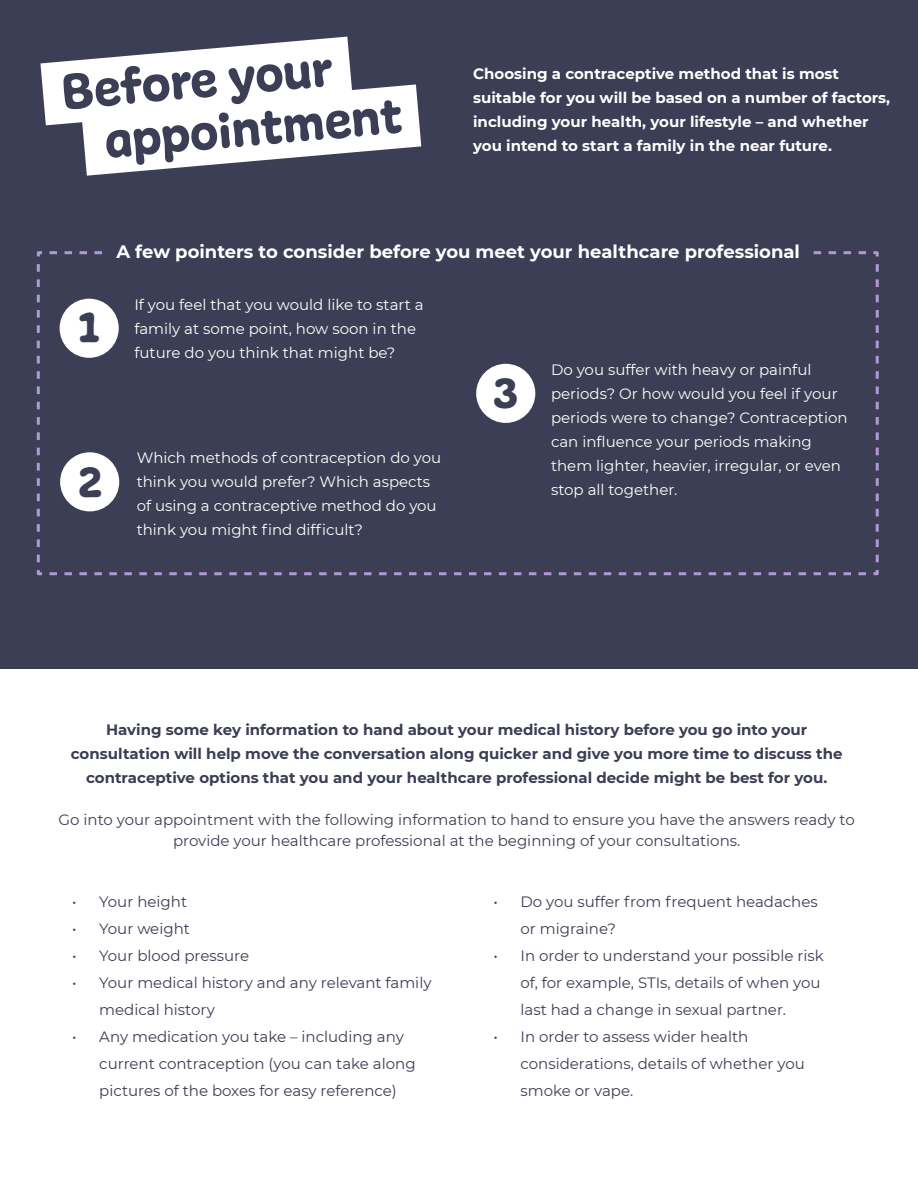
<style>
.page{position:relative;width:918px;height:1188px;background:#fff}
.page>*{position:absolute;margin:0;border:0;box-sizing:border-box;transform-origin:0 0}
.t1{font:45px "Freude";color:#3b3e54}
.t2{font:700 18px "Montserrat";color:#fff}
.t3{font:15px/27px "Montserrat";color:#3b3e54}
.t4{font:15px/24px "Montserrat";color:#fff}
.t5{font:700 15px/24px "Montserrat";color:#3b3e54;text-align:center}
.t6{font:700 15px/24px "Montserrat";color:#fff}
</style>
<div class="page">
<div style="left:0;top:0;width:918px;height:668px;background:#3b3e54"></div>
<svg style="left:40px;top:37px;width:381px;height:139px"></svg>
<svg style="left:36px;top:251px;width:843px;height:325px"></svg>
<div style="left:105px;top:242px;width:703px;height:26px;background:#3b3e54"></div>
<div style="left:60px;top:299px;width:59px;height:59px;background:#fff;border-radius:50%"></div>
<div style="left:60px;top:452px;width:59px;height:59px;background:#fff;border-radius:50%"></div>
<div style="left:476px;top:364px;width:59px;height:59px;background:#fff;border-radius:50%"></div>
<p class="t6" style="left:473px;top:61px;width:419px">Choosing a contraceptive method that is most suitable for you will be based on a number of factors, including your health, your lifestyle – and whether you intend to start a family in the near future.</p>
<h1 class="t1" style="left:78px;top:300px;width:23px">1</h1>
<h1 class="t1" style="left:79px;top:454px;width:25px">2</h1>
<p class="t2" style="left:116px;top:239px;width:685px">A few pointers to consider before you meet your healthcare professional</p>
<p class="t4" style="left:134px;top:292px;width:291px">If you feel that you would like to start a family at some point, how soon in the future do you think that might be?</p>
<p class="t4" style="left:137px;top:446px;width:306px">Which methods of contraception do you think you would prefer? Which aspects of using a contraceptive method do you think you might find difficult?</p>
<h1 class="t1" style="left:493px;top:366px;width:26px">3</h1>
<p class="t4" style="left:551px;top:357px;width:298px">Do you suffer with heavy or painful periods? Or how would you feel if your periods were to change? Contraception can influence your periods making them lighter, heavier, irregular, or even stop all together.</p>
<p class="t5" style="left:71px;top:717px;width:773px">Having some key information to hand about your medical history before you go into your consultation will help move the conversation along quicker and give you more time to discuss the contraceptive options that you and your healthcare professional decide might be best for you.</p>
<p class="t3" style="left:59px;top:809px;width:798px;line-height:21px;text-align:center">Go into your appointment with the following information to hand to ensure you have the answers ready to provide your healthcare professional at the beginning of your consultations.</p>
<p class="t3" style="left:72px;top:888px;width:116px">• Your height</p>
<p class="t3" style="left:72px;top:915px;width:119px">• Your weight</p>
<p class="t3" style="left:72px;top:942px;width:178px">• Your blood pressure</p>
<p class="t3" style="left:99px;top:969px;width:334px;text-indent:-27px">• Your medical history and any relevant family medical history</p>
<p class="t3" style="left:99px;top:1023px;width:318px;text-indent:-27px">• Any medication you take – including any current contraception (you can take along pictures of the boxes for easy reference)</p>
<p class="t3" style="left:520px;top:888px;width:299px;text-indent:-27px">• Do you suffer from frequent headaches or migraine?</p>
<p class="t3" style="left:520px;top:942px;width:305px;text-indent:-27px">• In order to understand your possible risk of, for example, STIs, details of when you last had a change in sexual partner.</p>
<p class="t3" style="left:520px;top:1023px;width:286px;text-indent:-27px">• In order to assess wider health considerations, details of whether you smoke or vape.</p>
</div>
